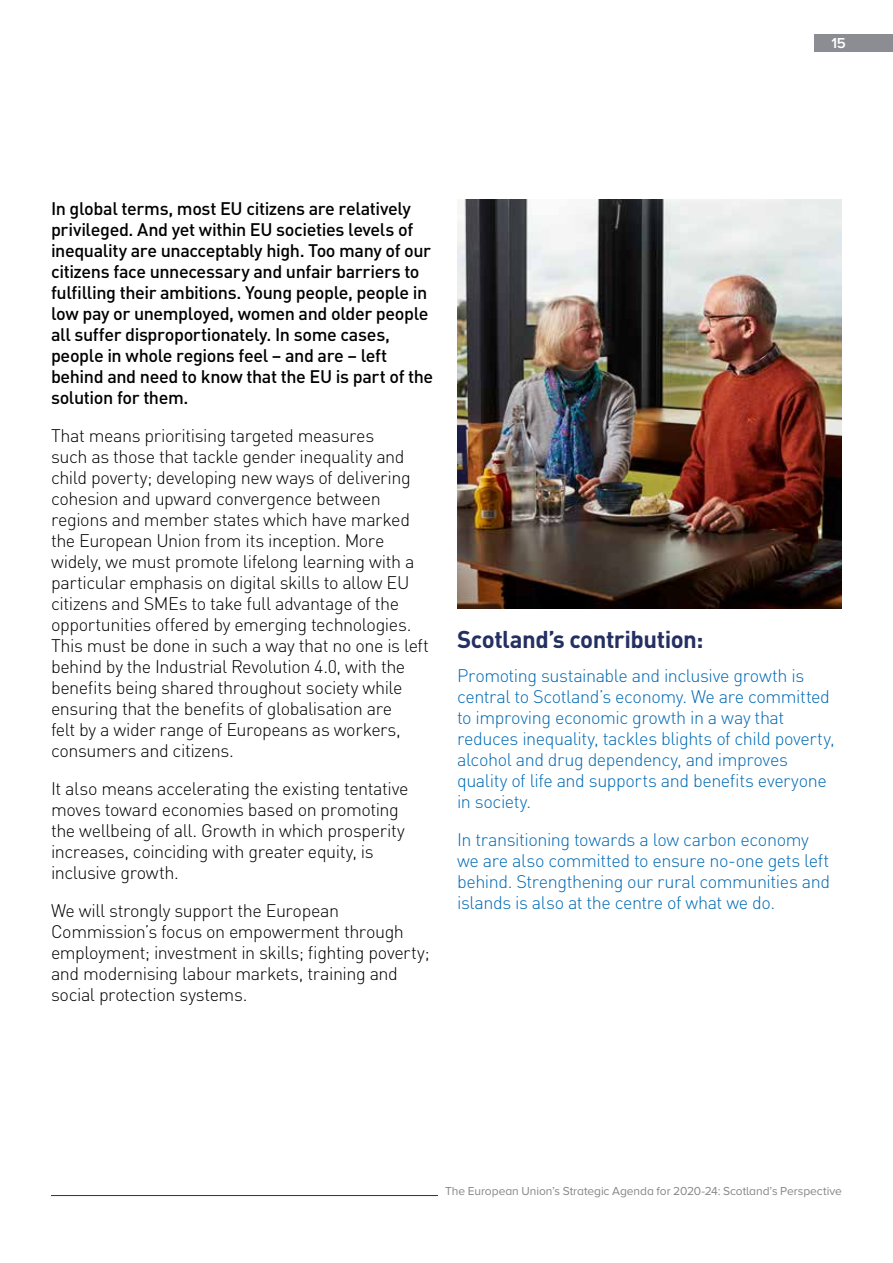
<style>
.page{position:relative;width:893px;height:1263px;background:#fff}
.page>*{position:absolute;margin:0;border:0;box-sizing:border-box;transform-origin:0 0}
.t1{font:700 24px "DIN";letter-spacing:-.025em;color:#242f62}
.t2{font:300 18px/21px "DIN";letter-spacing:-.025em;color:#000}
.t3{font:300 18px/21px "DIN";letter-spacing:-.025em;color:#0069b3}
.t4{font:500 18px/21px "DIN";letter-spacing:-.025em;color:#000}
.t5{font:600 15px "Proxima Nova A";color:#fff}
.t6{font:12px "Proxima Nova A";letter-spacing:-.005em;color:#878787}
</style>
<div class="page">
<hr style="left:51px;top:1195px;width:387px;height:1px;background:#242f62">
<div style="left:814px;top:34px;width:79px;height:17px;background:#8c8c93"></div>
<img style="left:457px;top:200px;width:385px;height:408px">
<p class="t5" style="left:831px;top:34px;width:16px">15</p>
<p class="t4" style="left:51px;top:197px;width:384px">In global terms, most EU citizens are relatively privileged. And yet within EU societies levels of inequality are unacceptably high. Too many of our citizens face unnecessary and unfair barriers to fulfilling their ambitions. Young people, people in low pay or unemployed, women and older people all suffer disproportionately. In some cases, people in whole regions feel – and are – left behind and need to know that the EU is part of the solution for them.</p>
<p class="t2" style="left:51px;top:425px;width:379px">That means prioritising targeted measures<br>such as those that tackle gender inequality and child poverty; developing new ways of delivering cohesion and upward convergence between regions and member states which have marked the European Union from its inception. More widely, we must promote lifelong learning with a particular emphasis on digital skills to allow EU citizens and SMEs to take full advantage of the opportunities offered by emerging technologies.<br>This must be done in such a way that no one is left behind by the Industrial Revolution 4.0, with the benefits being shared throughout society while ensuring that the benefits of globalisation are<br>felt by a wider range of Europeans as workers, consumers and citizens.</p>
<p class="t2" style="left:51px;top:778px;width:359px">It also means accelerating the existing tentative moves toward economies based on promoting the wellbeing of all. Growth in which prosperity increases, coinciding with greater equity, is inclusive growth.</p>
<p class="t2" style="left:51px;top:900px;width:380px">We will strongly support the European Commission’s focus on empowerment through employment; investment in skills; fighting poverty; and modernising labour markets, training and social protection systems.</p>
<h1 class="t1" style="left:457px;top:623px;width:248px">Scotland’s contribution:</h1>
<p class="t3" style="left:457px;top:664px;width:379px">Promoting sustainable and inclusive growth is central to Scotland’s economy. We are committed to improving economic growth in a way that reduces inequality, tackles blights of child poverty, alcohol and drug dependency, and improves quality of life and supports and benefits everyone in society.</p>
<p class="t3" style="left:457px;top:828px;width:374px">In transitioning towards a low carbon economy we are also committed to ensure no-one gets left behind. Strengthening our rural communities and islands is also at the centre of what we do.</p>
<p class="t6" style="left:445px;top:1184px;width:398px">The European Union’s Strategic Agenda for 2020-24: Scotland’s Perspective</p>
</div>
